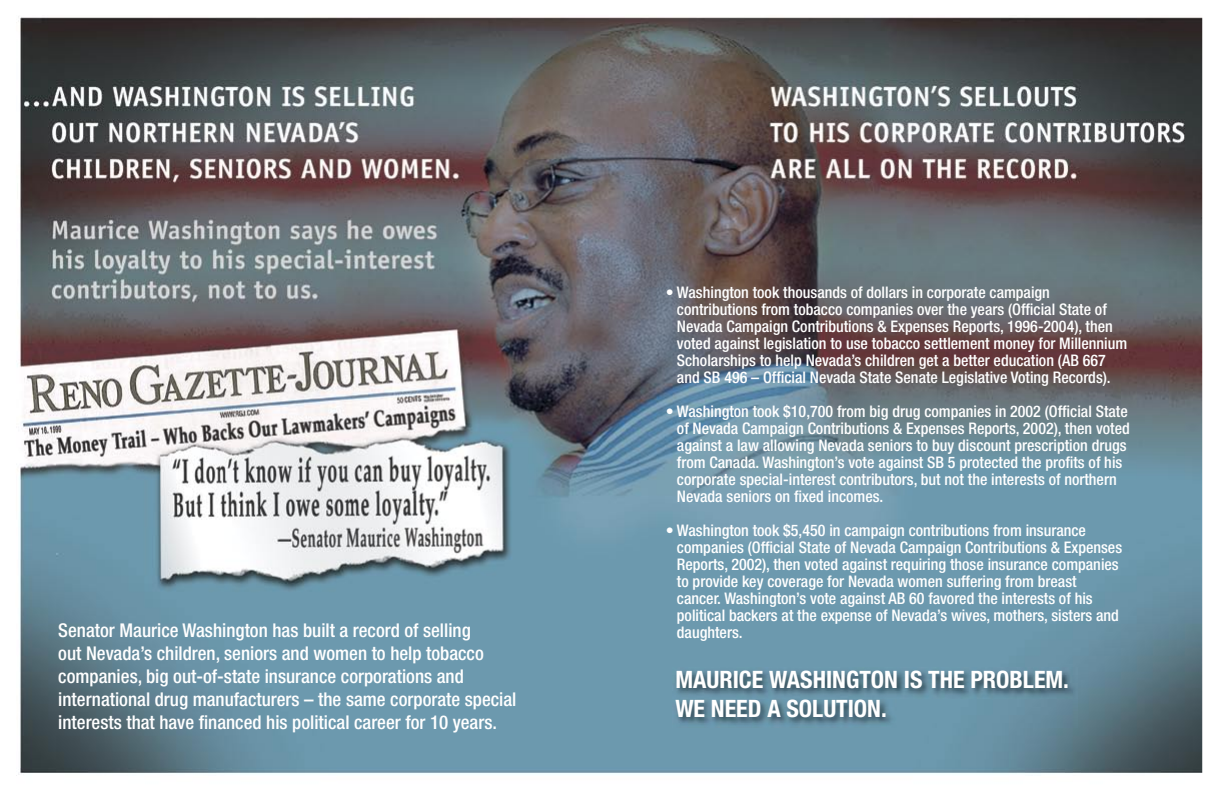
<style>
.page{position:relative;width:1224px;height:792px;background:#fff}
.page>*{position:absolute;margin:0;border:0;box-sizing:border-box;transform-origin:0 0}
.t1{font:700 condensed 24px/28.7px "Helvetica Neue";color:#fff}
.t2{font:500 condensed 19px/23px "Helvetica Neue";color:#fff}
.t3{font:500 condensed 16px/17px "Helvetica Neue";color:#fff}
</style>
<div class="page">
<img style="left:16px;top:16px;width:1186px;height:760px">
<img style="left:673px;top:668px;width:404px;height:60px">
<p class="t2" style="left:58px;top:619px;width:460px">Senator Maurice Washington has built a record of selling<br>out Nevada’s children, seniors and women to help tobacco companies, big out-of-state insurance corporations and international drug manufacturers – the same corporate special interests that have financed his political career for 10 years.</p>
<p class="t3" style="left:677px;top:283px;width:452px;text-indent:-11px">• Washington took thousands of dollars in corporate campaign contributions from tobacco companies over the years (Official State of Nevada Campaign Contributions &amp; Expenses Reports, 1996-2004), then voted against legislation to use tobacco settlement money for Millennium Scholarships to help Nevada’s children get a better education (AB 667 and SB 496 – Official Nevada State Senate Legislative Voting Records).</p>
<p class="t3" style="left:677px;top:402px;width:454px;text-indent:-11px">• Washington took $10,700 from big drug companies in 2002 (Official State of Nevada Campaign Contributions &amp; Expenses Reports, 2002), then voted against a law allowing Nevada seniors to buy discount prescription drugs from Canada. Washington’s vote against SB 5 protected the profits of his corporate special-interest contributors, but not the interests of northern Nevada seniors on fixed incomes.</p>
<p class="t3" style="left:677px;top:521px;width:447px;text-indent:-11px">• Washington took $5,450 in campaign contributions from insurance companies (Official State of Nevada Campaign Contributions &amp; Expenses Reports, 2002), then voted against requiring those insurance companies to provide key coverage for Nevada women suffering from breast cancer. Washington’s vote against AB 60 favored the interests of his political backers at the expense of Nevada’s wives, mothers, sisters and daughters.</p>
<h1 class="t1" style="left:675px;top:665px;width:395px">MAURICE WASHINGTON IS THE PROBLEM.<br>WE NEED A SOLUTION.</h1>
</div>
